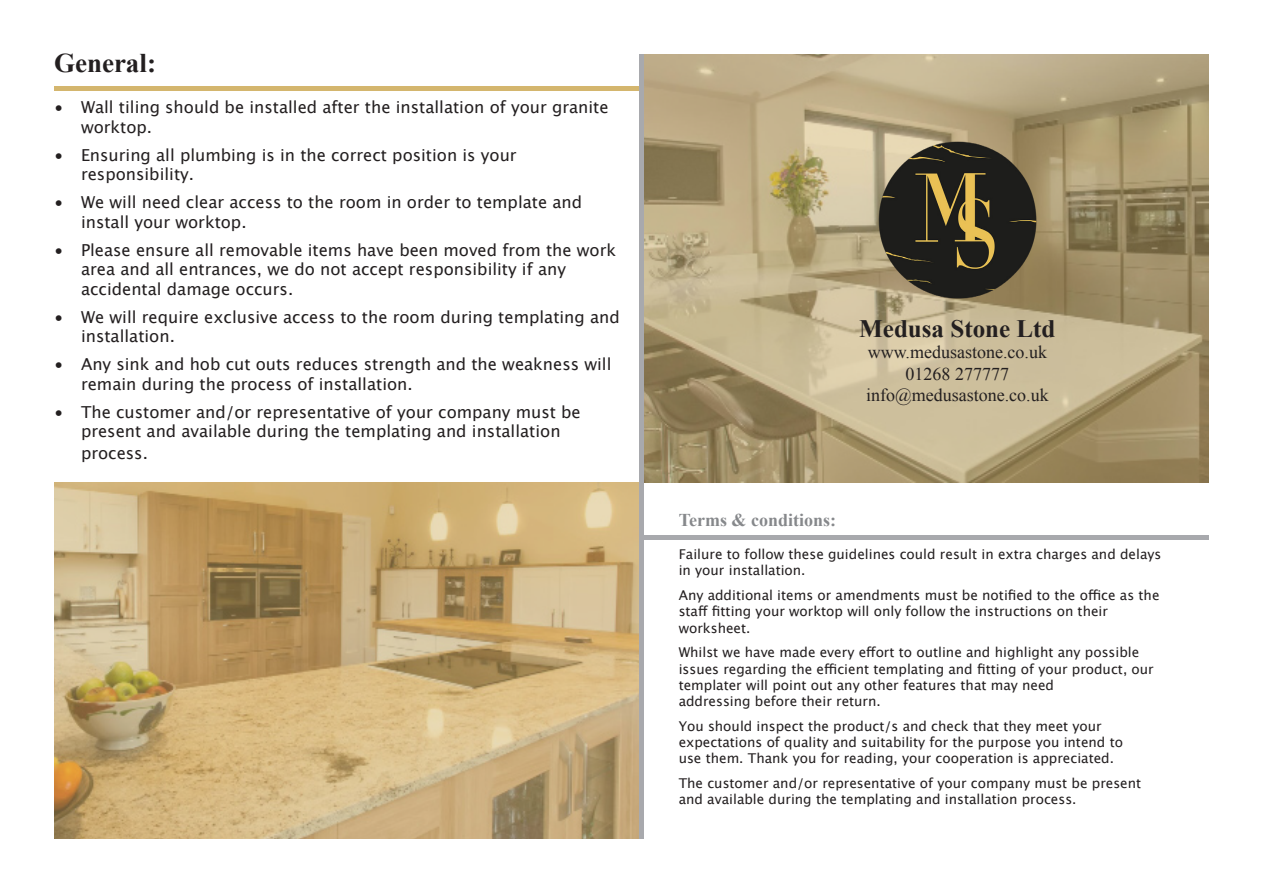
<style>
.page{position:relative;width:1263px;height:893px;background:#fff}
.page>*{position:absolute;margin:0;border:0;box-sizing:border-box;transform-origin:0 0}
.t1{font:700 27px "Times New Roman";color:#231f20}
.t2{font:700 25.05px "Times New Roman";color:#231f20}
.t3{font:18px "Times New Roman";color:#231f20}
.t4{font:700 18px "Times New Roman";color:#86888b}
.t5{font:16.5px/19.5px "Lucida Grande";color:#231f20}
.t6{font:13.5px/16.2px "Lucida Grande";color:#231f20}
</style>
<div class="page">
<hr style="left:556px;top:535px;width:653px;height:4px;background:#a8a9ad">
<hr style="left:54px;top:86px;width:653px;height:4px;background:#d4b66e">
<svg style="left:644px;top:54px;width:565px;height:429px;background:#b3a37d"></svg>
<img style="left:877px;top:140px;width:160px;height:159px">
<svg style="left:54px;top:483px;width:585px;height:356px;background:#c5a975"></svg>
<div style="left:639px;top:54px;width:5px;height:785px;background:#a8a9ad"></div>
<p class="t1" style="left:54px;top:45px;width:103px">General:</p>
<p class="t5" style="left:81px;top:98px;width:529px;text-indent:-27px">• Wall tiling should be installed after the installation of your granite worktop.</p>
<p class="t5" style="left:81px;top:145px;width:437px;text-indent:-27px">• Ensuring all plumbing is in the correct position is your responsibility.</p>
<p class="t5" style="left:81px;top:193px;width:503px;text-indent:-27px">• We will need clear access to the room in order to template and install your worktop.</p>
<p class="t5" style="left:81px;top:240px;width:537px;text-indent:-27px">• Please ensure all removable items have been moved from the work area and all entrances, we do not accept responsibility if any accidental damage occurs.</p>
<p class="t5" style="left:81px;top:307px;width:540px;text-indent:-27px">• We will require exclusive access to the room during templating and installation.</p>
<p class="t5" style="left:81px;top:355px;width:532px;text-indent:-27px">• Any sink and hob cut outs reduces strength and the weakness will remain during the process of installation.</p>
<p class="t5" style="left:54px;top:402px;width:528px;text-align:center">• The customer and/or representative of your company must be present and available during the templating and installation</p>
<p class="t5" style="left:81px;top:443px;width:68px">process.</p>
<p class="t2" style="left:859px;top:311px;width:198px">Medusa Stone Ltd</p>
<p class="t3" style="left:868px;top:340px;width:181px">www.medusastone.co.uk</p>
<p class="t3" style="left:906px;top:362px;width:105px">01268 277777</p>
<p class="t3" style="left:866px;top:383px;width:184px">info@medusastone.co.uk</p>
<p class="t4" style="left:679px;top:508px;width:159px">Terms &amp; conditions:</p>
<p class="t6" style="left:679px;top:546px;width:484px">Failure to follow these guidelines could result in extra charges and delays in your installation.</p>
<p class="t6" style="left:679px;top:587px;width:482px">Any additional items or amendments must be notified to the office as the staff fitting your worktop will only follow the instructions on their worksheet.</p>
<p class="t6" style="left:679px;top:644px;width:476px">Whilst we have made every effort to outline and highlight any possible issues regarding the efficient templating and fitting of your product, our templater will point out any other features that may need<br>addressing before their return.</p>
<p class="t6" style="left:679px;top:718px;width:446px">You should inspect the product/s and check that they meet your expectations of quality and suitability for the purpose you intend to use them. Thank you for reading, your cooperation is appreciated.</p>
<p class="t6" style="left:679px;top:775px;width:464px">The customer and/or representative of your company must be present and available during the templating and installation process.</p>
</div>
